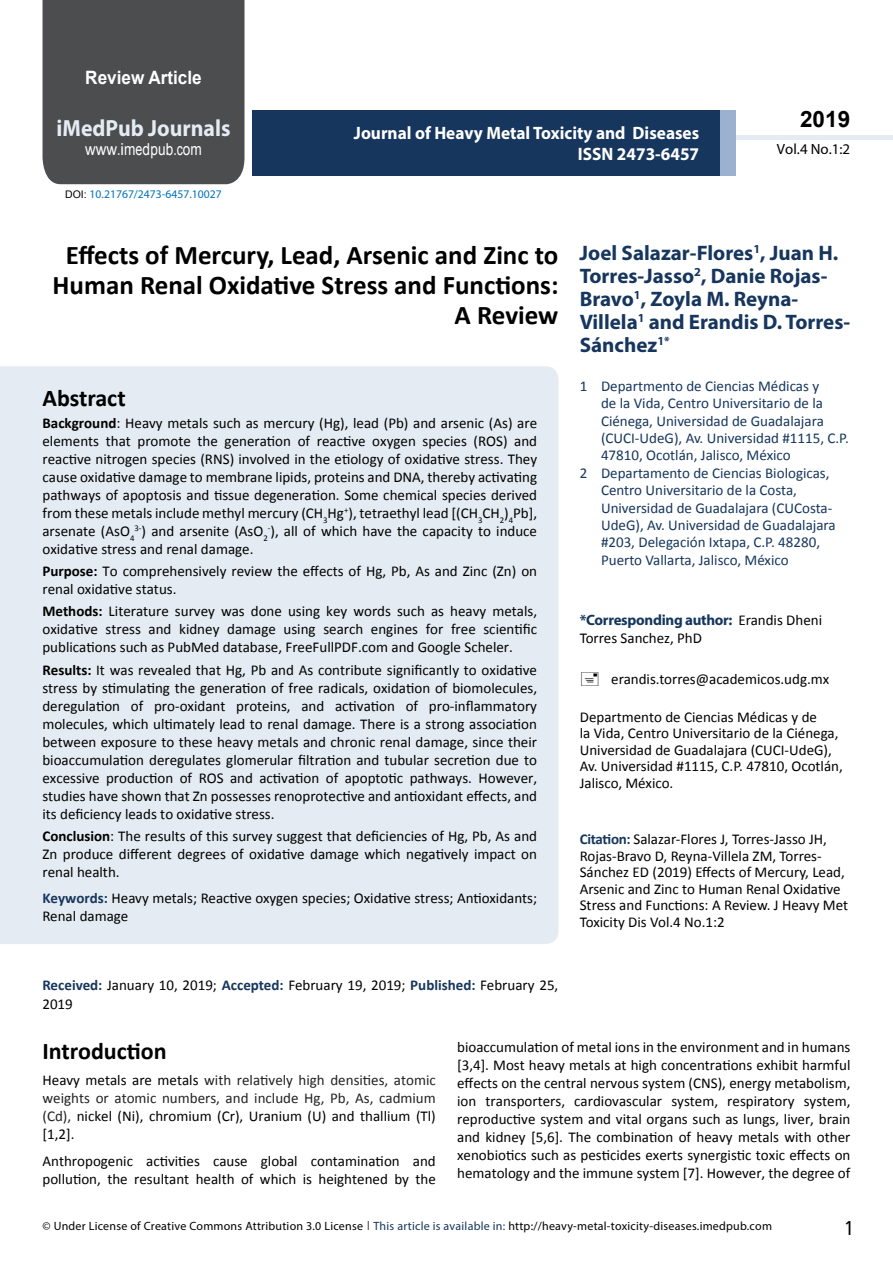
<style>
.page{position:relative;width:893px;height:1263px;background:#fff}
.page>*{position:absolute;margin:0;border:0;box-sizing:border-box;transform-origin:0 0}
.t1{font:700 27px/29.7px "Calibri";color:#000;text-align:right}
.t2{font:25.5px "Tunga";color:#000}
.t3{font:700 24px "Calibri";color:#000}
.t4{font:700 23.4px "Myriad Pro";color:#e4ebf2;scale:.93 1}
.t5{font:700 22.5px "Arial";color:#000}
.t6{font:700 21px/23.1px "Myriad Pro";color:#16365d}
.t7{font:700 18.45px "Arial";color:#fff;scale:.93 1}
.t8{font:700 18px/21.6px "Myriad Pro";color:#fff;text-align:right;scale:.96 1}
.t9{font:16.5px "Arial";letter-spacing:.005em;color:#fff;scale:.89 1}
.t10{font:15px/18px "Calibri";color:#000}
.t11{font:15px "Calibri";color:#16365d}
.t12{font:15px/18px "Calibri";color:#222;text-align:justify}
.t13{font:700 15px "Myriad Pro";letter-spacing:-.02em;color:#16365d}
.t14{font:14.85px "Myriad Pro";color:#000}
.t15{font:12px "Myriad Pro";letter-spacing:.02em;color:#000}
.t16{font:11.7px "Myriad Pro";color:#0072bc}
.s1{font-family:"Calibri"}
.s2{font-family:"Arial";font-size:10.5px;color:#000}
.s3{font-weight:700}
.s4{font-weight:700;color:#16365d}
.s5{font-family:"Calibri";font-weight:400;color:#000}
.s6{color:#000}
.s7{font-family:"Tunga"}
.s8{color:#16365d}
</style>
<div class="page">
<div style="left:43px;top:0;width:201px;height:184px;background:#4c4d4f"></div>
<div style="left:736px;top:135px;width:157px;height:5px;background:#e4ebf2"></div>
<div style="left:252px;top:110px;width:469px;height:66px;background:#16365d"></div>
<div style="left:720px;top:110px;width:16px;height:66px;background:#9bb1cf"></div>
<div style="left:0;top:366px;width:558px;height:578px;background:#e4ebf2"></div>
<p class="t7" style="left:85px;top:65px;width:127px">Review Article</p>
<h3 class="t4" style="left:57px;top:113px;width:189px">iMedPub Journals</h3>
<p class="t9" style="left:85px;top:138px;width:133px">www<span class="s1">.</span>imedpub<span class="s1">.</span>com</p>
<p class="t16" style="left:65px;top:187px;width:158px"><span class="s2">DOI:</span> 10.21767/2473-6457.10027</p>
<p class="t8" style="left:354px;top:121px;width:361px">Journal of Heavy Metal Toxicity and Diseases<br>ISSN 2473-6457</p>
<h3 class="t5" style="left:800px;top:104px;width:52px">2019</h3>
<p class="t14" style="left:777px;top:140px;width:75px">Vol.4 No.1:2</p>
<h1 class="t1" style="left:53px;top:241px;width:507px">Effects of Mercury, Lead, Arsenic and Zinc to<br>Human Renal Oxidative Stress and Functions:<br>A Review</h1>
<h3 class="t3" style="left:43px;top:382px;width:85px">Abstract</h3>
<p class="t10" style="left:42px;top:414px;width:496px;text-align:justify"><span class="s3">Background</span>: Heavy metals such as mercury (Hg), lead (Pb) and arsenic (As) are elements that promote the generation of reactive oxygen species (ROS) and reactive nitrogen species (RNS) involved in the etiology of oxidative stress. They cause oxidative damage to membrane lipids, proteins and DNA, thereby activating pathways of apoptosis and tissue degeneration. Some chemical species derived from these metals include methyl mercury (CH<sub>3</sub>Hg<sup>+</sup>), tetraethyl lead [(CH<sub>3</sub>CH<sub>2</sub>)<sub>4</sub>Pb], arsenate (AsO<sub>4</sub><sup>3-</sup>) and arsenite (AsO<sub>2</sub><sup>-</sup>), all of which have the capacity to induce oxidative stress and renal damage.</p>
<p class="t10" style="left:42px;top:562px;width:496px"><span class="s3">Purpose:</span> To comprehensively review the effects of Hg, Pb, As and Zinc (Zn) on renal oxidative status.</p>
<p class="t10" style="left:42px;top:602px;width:496px;text-align:justify"><span class="s3">Methods:</span> Literature survey was done using key words such as heavy metals, oxidative stress and kidney damage using search engines for free scientific publications such as PubMed database, FreeFullPDF.com and Google Scheler.</p>
<p class="t10" style="left:42px;top:661px;width:496px;text-align:justify"><span class="s3">Results:</span> It was revealed that Hg, Pb and As contribute significantly to oxidative stress by stimulating the generation of free radicals, oxidation of biomolecules, deregulation of pro-oxidant proteins, and activation of pro-inflammatory molecules, which ultimately lead to renal damage. There is a strong association between exposure to these heavy metals and chronic renal damage, since their bioaccumulation deregulates glomerular filtration and tubular secretion due to excessive production of ROS and activation of apoptotic pathways. However, studies have shown that Zn possesses renoprotective and antioxidant effects, and its deficiency leads to oxidative stress.</p>
<p class="t10" style="left:42px;top:827px;width:496px;text-align:justify"><span class="s3">Conclusion</span>: The results of this survey suggest that deficiencies of Hg, Pb, As and Zn produce different degrees of oxidative damage which negatively impact on renal health.</p>
<p class="t10" style="left:42px;top:889px;width:496px"><span class="s4">Keywords:</span> Heavy metals; Reactive oxygen species; Oxidative stress; Antioxidants;<br>Renal damage</p>
<p class="t10" style="left:42px;top:976px;width:517px;line-height:18.8px"><span class="s4">Received:</span> January 10, 2019; <span class="s4">Accepted:</span> February 19, 2019; <span class="s4">Published:</span> February 25,<br>2019</p>
<h3 class="t6" style="left:580px;top:240px;width:272px">Joel Salazar-Flores<sup>1</sup>, Juan H.<br>Torres-Jasso<sup>2</sup>, Danie Rojas-<br>Bravo<sup>1</sup>, Zoyla M. Reyna-<br>Villela<sup>1</sup> and Erandis D. Torres-<br>Sánchez<sup>1*</sup></h3>
<p class="t11" style="left:580px;top:376px;width:241px">1 Departmento de Ciencias Médicas y</p>
<p class="t11" style="left:601px;top:394px;width:224px">de la Vida, Centro Universitario de la</p>
<p class="t11" style="left:601px;top:411px;width:224px">Ciénega, Universidad de Guadalajara</p>
<p class="t11" style="left:601px;top:428px;width:249px">(CUCI-UdeG), Av. Universidad #1115, C.P.</p>
<p class="t11" style="left:601px;top:446px;width:191px">47810, Ocotlán, Jalisco, México</p>
<p class="t11" style="left:580px;top:463px;width:251px">2 Departamento de Ciencias Biologicas,</p>
<p class="t11" style="left:601px;top:481px;width:197px">Centro Universitario de la Costa,</p>
<p class="t11" style="left:601px;top:498px;width:233px">Universidad de Guadalajara (CUCosta-</p>
<p class="t11" style="left:601px;top:515px;width:236px">UdeG), Av. Universidad de Guadalajara</p>
<p class="t11" style="left:601px;top:533px;width:221px">#203, Delegación Ixtapa, C.P. 48280,</p>
<p class="t11" style="left:601px;top:550px;width:189px">Puerto Vallarta, Jalisco, México</p>
<p class="t13" style="left:580px;top:610px;width:244px">*Corresponding author: <span class="s5">Erandis Dheni</span></p>
<p class="t10" style="left:580px;top:629px;width:124px">Torres Sanchez, PhD</p>
<p class="t10" style="left:611px;top:670px;width:219px">erandis.torres@academicos.udg.mx</p>
<p class="t10" style="left:580px;top:708px;width:265px;line-height:16.5px">Departmento de Ciencias Médicas y de<br>la Vida, Centro Universitario de la Ciénega, Universidad de Guadalajara (CUCI-UdeG), Av. Universidad #1115, C.P. 47810, Ocotlán, Jalisco, México.</p>
<p class="t10" style="left:580px;top:831px;width:270px;line-height:16.5px"><span class="s4">Citation:</span> Salazar-Flores J, Torres-Jasso JH, Rojas-Bravo D, Reyna-Villela ZM, Torres-Sánchez ED (2019) Effects of Mercury, Lead, Arsenic and Zinc to Human Renal Oxidative Stress and Functions: A Review. J Heavy Met Toxicity Dis Vol.4 No.1:2</p>
<h3 class="t3" style="left:43px;top:1035px;width:126px">Introduction</h3>
<p class="t12" style="left:43px;top:1071px;width:395px"><span class="s6">Heavy metals are metals</span> with relatively high densities, atomic weights or atomic numbers, and include Hg, Pb, As, cadmium (Cd), <span class="s6">nickel (Ni), chromium (Cr), Uranium (U) and thallium (Tl) [1,2].</span></p>
<p class="t10" style="left:43px;top:1152px;width:395px">Anthropogenic activities cause global contamination and pollution, the resultant health of which is heightened by the</p>
<p class="t10" style="left:457px;top:1038px;width:395px;text-align:justify">bioaccumulation of metal ions in the environment and in humans [3,4]. Most heavy metals at high concentrations exhibit harmful effects on the central nervous system (CNS), energy metabolism, ion transporters, cardiovascular system, respiratory system, reproductive system and vital organs such as lungs, liver, brain and kidney [5,6]. The combination of heavy metals with other xenobiotics such as pesticides exerts synergistic toxic effects on hematology and the immune system [7]. However, the degree of</p>
<p class="t15" style="left:43px;top:1219px;width:731px">© Under License of Creative Commons Attribution 3.0 License <span class="s7">|</span> <span class="s8">This article is available in:</span> http://heavy-metal-toxicity-diseases.imedpub.com</p>
<h2 class="t2" style="left:846px;top:1211px;width:9px">1</h2>
</div>
